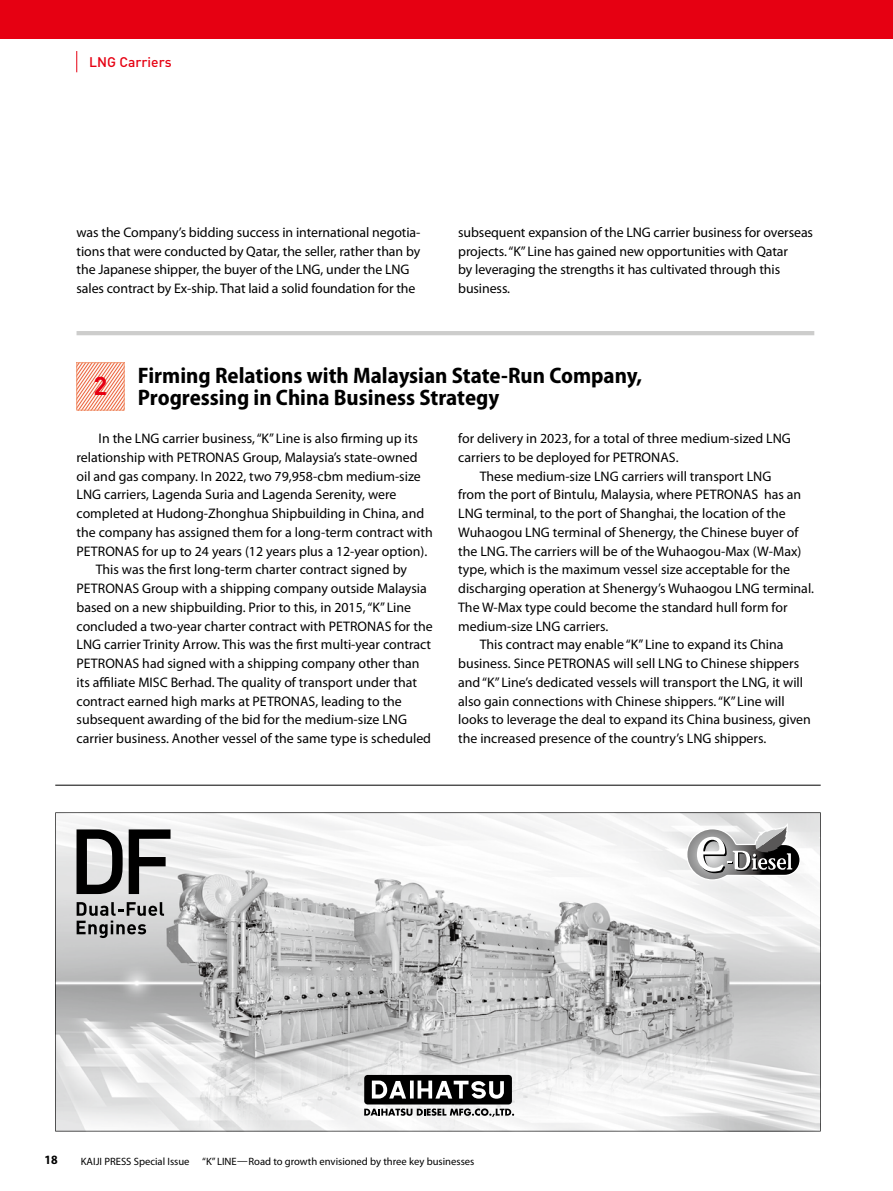
<style>
.page{position:relative;width:893px;height:1191px;background:#fff}
.page>*{position:absolute;margin:0;border:0;box-sizing:border-box;transform-origin:0 0}
.t1{font:700 25.5px "DIN Pro";color:#e60012}
.t2{font:700 semi-condensed 22.5px/22.5px "Myriad Pro";color:#000}
.t3{font:13.8px/18.8px "Myriad Pro";color:#000}
.t4{font:500 13.8px "DIN Pro";color:#e60012}
.t5{font:700 semi-condensed 12.75px "Myriad Pro";color:#000}
.t6{font:10.65px "Myriad Pro";color:#000}
</style>
<div class="page">
<div style="left:0;top:0;width:893px;height:38px;background:#e60012"></div>
<svg style="left:76px;top:51px;width:1px;height:21px"></svg>
<svg style="left:55px;top:812px;width:766px;height:319px"></svg>
<hr style="left:55px;top:785px;width:766px;height:1px;background:#000">
<hr style="left:77px;top:331px;width:737px;height:4px;background:#cdcdcc">
<svg style="left:79px;top:364px;width:43px;height:44px"></svg>
<div style="left:77px;top:362px;width:47px;height:48px;border:1px solid #f29b76"></div>
<p class="t4" style="left:89px;top:51px;width:84px">LNG Carriers</p>
<p class="t3" style="left:77px;top:223px;width:345px">was the Company’s bidding success in international negotia&shy;tions that were conducted by Qatar, the seller, rather than by the Japanese shipper, the buyer of the LNG, under the LNG sales contract by Ex-ship. That laid a solid foundation for the</p>
<p class="t3" style="left:458px;top:223px;width:356px">subsequent expansion of the LNG carrier business for overseas projects. “K” Line has gained new opportunities with Qatar<br>by leveraging the strengths it has cultivated through this business.</p>
<h1 class="t1" style="left:94px;top:366px;width:15px">2</h1>
<h2 class="t2" style="left:138px;top:364px;width:506px">Firming Relations with Malaysian State-Run Company,<br>Progressing in China Business Strategy</h2>
<p class="t3" style="left:99px;top:429px;width:321px">In the LNG carrier business, “K” Line is also firming up its</p>
<p class="t3" style="left:77px;top:448px;width:342px">relationship with PETRONAS Group, Malaysia’s state-owned</p>
<p class="t3" style="left:77px;top:467px;width:346px">oil and gas company. In 2022, two 79,958-cbm medium-size</p>
<p class="t3" style="left:77px;top:486px;width:321px">LNG carriers, Lagenda Suria and Lagenda Serenity, were</p>
<p class="t3" style="left:77px;top:504px;width:349px">completed at Hudong-Zhonghua Shipbuilding in China, and</p>
<p class="t3" style="left:77px;top:523px;width:358px">the company has assigned them for a long-term contract with</p>
<p class="t3" style="left:77px;top:542px;width:352px">PETRONAS for up to 24 years (12 years plus a 12-year option).</p>
<p class="t3" style="left:96px;top:561px;width:313px">This was the first long-term charter contract signed by</p>
<p class="t3" style="left:77px;top:579px;width:352px">PETRONAS Group with a shipping company outside Malaysia</p>
<p class="t3" style="left:77px;top:598px;width:336px">based on a new shipbuilding. Prior to this, in 2015, “K” Line</p>
<p class="t3" style="left:77px;top:617px;width:358px">concluded a two-year charter contract with PETRONAS for the</p>
<p class="t3" style="left:77px;top:635px;width:356px">LNG carrier Trinity Arrow. This was the first multi-year contract</p>
<p class="t3" style="left:77px;top:654px;width:344px">PETRONAS had signed with a shipping company other than</p>
<p class="t3" style="left:77px;top:673px;width:342px">its affiliate MISC Berhad. The quality of transport under that</p>
<p class="t3" style="left:77px;top:692px;width:327px">contract earned high marks at PETRONAS, leading to the</p>
<p class="t3" style="left:77px;top:710px;width:332px">subsequent awarding of the bid for the medium-size LNG</p>
<p class="t3" style="left:77px;top:729px;width:356px">carrier business. Another vessel of the same type is scheduled</p>
<p class="t3" style="left:458px;top:429px;width:334px">for delivery in 2023, for a total of three medium-sized LNG carriers to be deployed for PETRONAS.</p>
<p class="t3" style="left:480px;top:467px;width:293px">These medium-size LNG carriers will transport LNG</p>
<p class="t3" style="left:458px;top:486px;width:345px">from the port of Bintulu, Malaysia, where PETRONAS has an</p>
<p class="t3" style="left:458px;top:504px;width:329px">LNG terminal, to the port of Shanghai, the location of the</p>
<p class="t3" style="left:458px;top:523px;width:342px">Wuhaogou LNG terminal of Shenergy, the Chinese buyer of</p>
<p class="t3" style="left:458px;top:542px;width:345px">the LNG. The carriers will be of the Wuhaogou-Max (W-Max)</p>
<p class="t3" style="left:458px;top:561px;width:333px">type, which is the maximum vessel size acceptable for the</p>
<p class="t3" style="left:458px;top:579px;width:357px">discharging operation at Shenergy’s Wuhaogou LNG terminal.</p>
<p class="t3" style="left:458px;top:598px;width:331px">The W-Max type could become the standard hull form for</p>
<p class="t3" style="left:458px;top:617px;width:152px">medium-size LNG carriers.</p>
<p class="t3" style="left:480px;top:635px;width:305px">This contract may enable “K” Line to expand its China</p>
<p class="t3" style="left:458px;top:654px;width:342px">business. Since PETRONAS will sell LNG to Chinese shippers</p>
<p class="t3" style="left:458px;top:673px;width:346px">and “K” Line’s dedicated vessels will transport the LNG, it will</p>
<p class="t3" style="left:458px;top:692px;width:328px">also gain connections with Chinese shippers. “K” Line will</p>
<p class="t3" style="left:458px;top:710px;width:354px">looks to leverage the deal to expand its China business, given</p>
<p class="t3" style="left:458px;top:729px;width:310px">the increased presence of the country’s LNG shippers.</p>
<p class="t5" style="left:44px;top:1153px;width:15px">18</p>
<p class="t6" style="left:81px;top:1155px;width:395px">KAIJI PRESS Special Issue “K” LINE—Road to growth envisioned by three key businesses</p>
</div>
